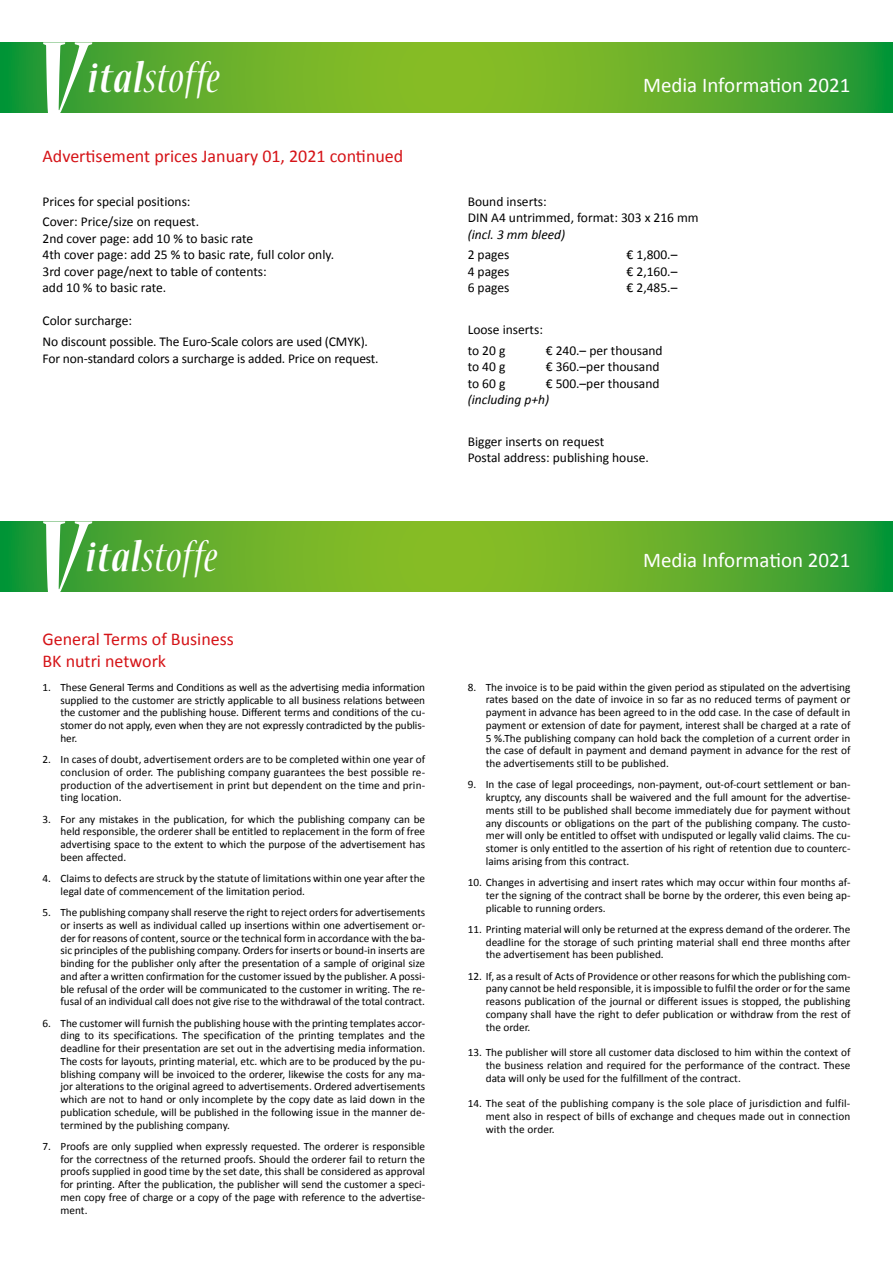
<style>
.page{position:relative;width:893px;height:1263px;background:#fff}
.page>*{position:absolute;margin:0;border:0;box-sizing:border-box;transform-origin:0 0}
.t1{font:italic 700 condensed 118.65px "Nueva Std";color:#fff}
.t2{font:italic condensed 47.1px "Nueva Std";letter-spacing:.01em;color:#fff}
.t3{font:21px "Calibri";color:#fff}
.t4{font:18px/21.6px "Calibri";color:#d51317}
.t5{font:13.5px/16.5px "Calibri";color:#000}
.t6{font:italic 13.5px "Calibri";color:#000}
.t7{font:11.25px/12.8px "Calibri";color:#000;text-align:justify}
.s1{font-weight:700}
</style>
<div class="page">
<svg style="left:0;top:521px;width:893px;height:71px;background:#5fad2c"></svg>
<svg style="left:0;top:42px;width:893px;height:71px;background:#5fad2c"></svg>
<h1 class="t1" style="left:35px;top:26px;width:49px">V</h1>
<h2 class="t2" style="left:88px;top:57px;width:133px"><span class="s1">ital</span>stoffe</h2>
<h3 class="t4" style="left:43px;top:145px;width:362px">Advertisement prices January 01, 2021 continued</h3>
<p class="t5" style="left:43px;top:190px;width:158px;line-height:20.7px">Prices for special positions:<br>Cover: Price/size on request.</p>
<p class="t5" style="left:43px;top:230px;width:293px">2nd cover page: add 10 % to basic rate<br>4th cover page: add 25 % to basic rate, full color only.<br>3rd cover page/next to table of contents:<br>add 10 % to basic rate.</p>
<p class="t5" style="left:43px;top:310px;width:327px;line-height:20.7px">Color surcharge:<br>No discount possible. The Euro-Scale colors are used (CMYK).</p>
<p class="t5" style="left:43px;top:349px;width:338px">For non-standard colors a surcharge is added. Price on request.</p>
<h1 class="t1" style="left:35px;top:505px;width:49px">V</h1>
<h2 class="t2" style="left:86px;top:536px;width:133px"><span class="s1">ital</span>stoffe</h2>
<h3 class="t4" style="left:43px;top:628px;width:193px">General Terms of Business<br>BK nutri network</h3>
<p class="t7" style="left:61px;top:680px;width:366px;text-indent:-18px">1. These General Terms and Conditions as well as the advertising media information supplied to the customer are strictly applicable to all business relations between the customer and the publishing house. Different terms and conditions of the cu&shy;stomer do not apply, even when they are not expressly contradicted by the publis&shy;her.</p>
<p class="t7" style="left:61px;top:752px;width:366px;text-indent:-18px">2. In cases of doubt, advertisement orders are to be completed within one year of conclusion of order. The publishing company guarantees the best possible re&shy;production of the advertisement in print but dependent on the time and prin&shy;ting location.</p>
<p class="t7" style="left:61px;top:812px;width:366px;text-indent:-18px">3. For any mistakes in the publication, for which the publishing company can be held responsible, the orderer shall be entitled to replacement in the form of free advertising space to the extent to which the purpose of the advertisement has been affected.</p>
<p class="t7" style="left:61px;top:871px;width:366px;text-indent:-18px">4. Claims to defects are struck by the statute of limitations within one year after the legal date of commencement of the limitation period.</p>
<p class="t7" style="left:61px;top:905px;width:366px;text-indent:-18px">5. The publishing company shall reserve the right to reject orders for advertisements or inserts as well as individual called up insertions within one advertisement or&shy;der for reasons of content, source or the technical form in accordance with the ba&shy;sic principles of the publishing company. Orders for inserts or bound-in inserts are binding for the publisher only after the presentation of a sample of original size and after a written confirmation for the customer issued by the publisher. A possi&shy;ble refusal of the order will be communicated to the customer in writing. The re&shy;fusal of an individual call does not give rise to the withdrawal of the total contract.</p>
<p class="t7" style="left:61px;top:1016px;width:366px;text-indent:-18px">6. The customer will furnish the publishing house with the printing templates accor&shy;ding to its specifications. The specification of the printing templates and the deadline for their presentation are set out in the advertising media information.<br>The costs for layouts, printing material, etc. which are to be produced by the pu&shy;blishing company will be invoiced to the orderer, likewise the costs for any ma&shy;jor alterations to the original agreed to advertisements. Ordered advertisements which are not to hand or only incomplete by the copy date as laid down in the publication schedule, will be published in the following issue in the manner de&shy;termined by the publishing company.</p>
<p class="t7" style="left:61px;top:1139px;width:366px;text-indent:-18px">7. Proofs are only supplied when expressly requested. The orderer is responsible for the correctness of the returned proofs. Should the orderer fail to return the proofs supplied in good time by the set date, this shall be considered as approval for printing. After the publication, the publisher will send the customer a speci&shy;men copy free of charge or a copy of the page with reference to the advertise&shy;ment.</p>
<h3 class="t3" style="left:643px;top:72px;width:209px">Media Information 2021</h3>
<p class="t5" style="left:468px;top:192px;width:232px">Bound inserts:<br>DIN A4 untrimmed, format: 303 x 216 mm</p>
<p class="t6" style="left:468px;top:226px;width:99px">(incl. 3 mm bleed)</p>
<p class="t5" style="left:468px;top:246px;width:43px">2 pages</p>
<p class="t5" style="left:627px;top:246px;width:52px">€ 1,800.–</p>
<p class="t5" style="left:468px;top:263px;width:43px">4 pages</p>
<p class="t5" style="left:627px;top:263px;width:52px">€ 2,160.–</p>
<p class="t5" style="left:468px;top:279px;width:43px">6 pages</p>
<p class="t5" style="left:627px;top:279px;width:52px">€ 2,485.–</p>
<p class="t5" style="left:468px;top:318px;width:77px;line-height:20.7px">Loose inserts: to 20 g</p>
<p class="t5" style="left:546px;top:341px;width:118px">€ 240.– per thousand</p>
<p class="t5" style="left:468px;top:358px;width:39px">to 40 g</p>
<p class="t5" style="left:546px;top:358px;width:115px">€ 360.–per thousand</p>
<p class="t5" style="left:468px;top:374px;width:39px">to 60 g</p>
<p class="t5" style="left:546px;top:374px;width:115px">€ 500.–per thousand</p>
<p class="t6" style="left:468px;top:391px;width:83px">(including p+h)</p>
<p class="t5" style="left:468px;top:432px;width:183px">Bigger inserts on request<br>Postal address: publishing house.</p>
<h3 class="t3" style="left:643px;top:547px;width:209px">Media Information 2021</h3>
<p class="t7" style="left:486px;top:680px;width:366px;text-indent:-18px">8. The invoice is to be paid within the given period as stipulated on the advertising rates based on the date of invoice in so far as no reduced terms of payment or payment in advance has been agreed to in the odd case. In the case of default in payment or extension of date for payment, interest shall be charged at a rate of 5 %.The publishing company can hold back the completion of a current order in the case of default in payment and demand payment in advance for the rest of the advertisements still to be published.</p>
<p class="t7" style="left:486px;top:778px;width:366px;text-indent:-18px">9. In the case of legal proceedings, non-payment, out-of-court settlement or ban&shy;kruptcy, any discounts shall be waivered and the full amount for the advertise&shy;ments still to be published shall become immediately due for payment without any discounts or obligations on the part of the publishing company. The custo&shy;mer will only be entitled to offset with undisputed or legally valid claims. The cu&shy;stomer is only entitled to the assertion of his right of retention due to counterc&shy;laims arising from this contract.</p>
<p class="t7" style="left:486px;top:875px;width:366px;text-indent:-18px">10. Changes in advertising and insert rates which may occur within four months af&shy;ter the signing of the contract shall be borne by the orderer, this even being ap&shy;plicable to running orders.</p>
<p class="t7" style="left:486px;top:922px;width:366px;text-indent:-18px">11. Printing material will only be returned at the express demand of the orderer. The deadline for the storage of such printing material shall end three months after the advertisement has been published.</p>
<p class="t7" style="left:486px;top:969px;width:366px;text-indent:-18px">12. If, as a result of Acts of Providence or other reasons for which the publishing com&shy;pany cannot be held responsible, it is impossible to fulfil the order or for the same reasons publication of the journal or different issues is stopped, the publishing company shall have the right to defer publication or withdraw from the rest of the order.</p>
<p class="t7" style="left:486px;top:1045px;width:366px;text-indent:-18px">13. The publisher will store all customer data disclosed to him within the context of the business relation and required for the performance of the contract. These data will only be used for the fulfillment of the contract.</p>
<p class="t7" style="left:486px;top:1096px;width:366px;text-indent:-18px">14. The seat of the publishing company is the sole place of jurisdiction and fulfil&shy;ment also in respect of bills of exchange and cheques made out in connection with the order.</p>
</div>
